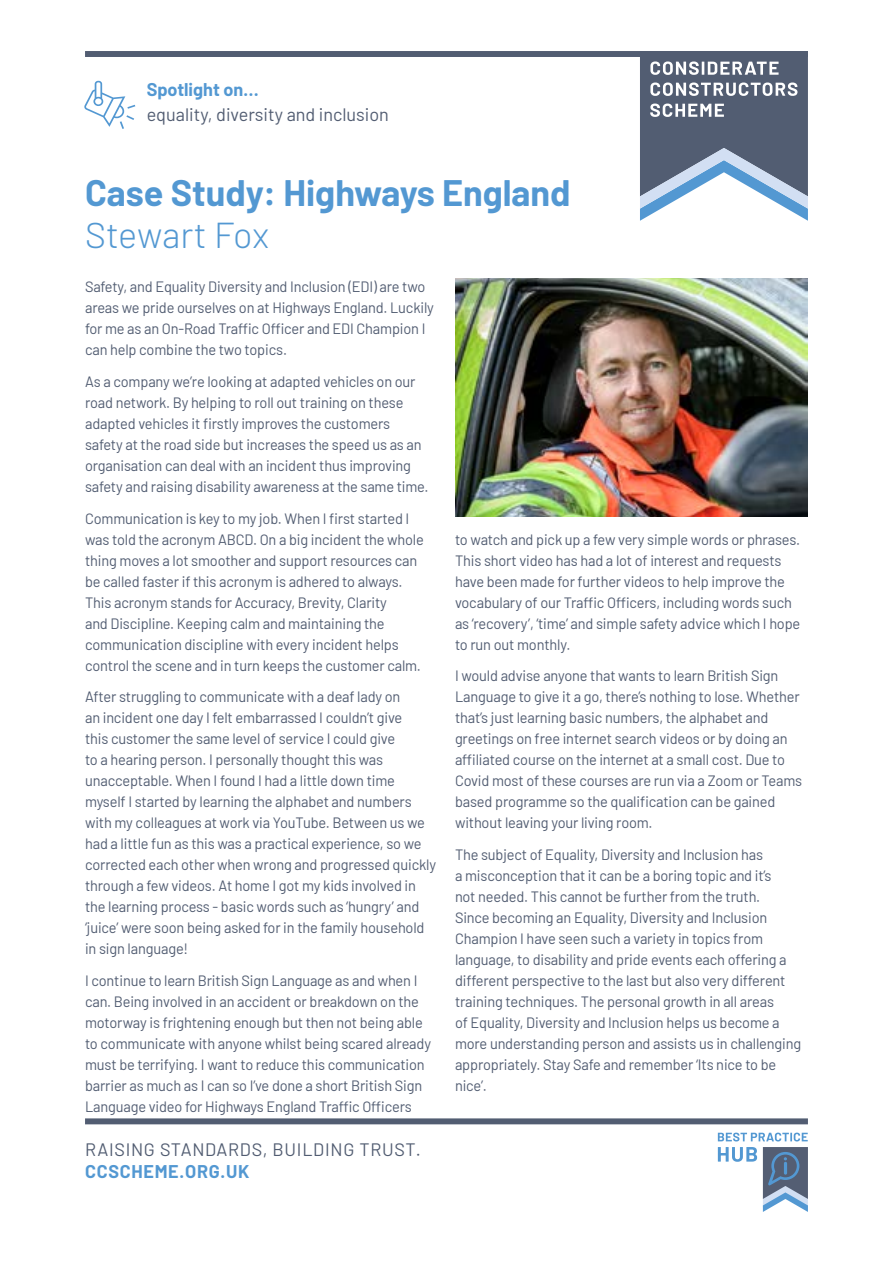
<style>
.page{position:relative;width:893px;height:1263px;background:#fff}
.page>*{position:absolute;margin:0;border:0;box-sizing:border-box;transform-origin:0 0}
.t1{font:700 36px "Barlow";color:#5398d2}
.t2{font:300 36px "Barlow";letter-spacing:-.005em;color:#5398d2}
.t3{font:18px "Barlow";letter-spacing:.04em;color:#525d72}
.t4{font:18px "Barlow";color:#525d72}
.t5{font:700 18px "Barlow";letter-spacing:.04em;color:#5398d2}
.t6{font:700 18px "Barlow";color:#5398d2}
.t7{font:15px/21px "Barlow";letter-spacing:-.01em;color:#525d72}
</style>
<div class="page">
<div style="left:85px;top:51px;width:723px;height:6px;background:#525d72"></div>
<svg style="left:640px;top:57px;width:168px;height:164px"></svg>
<img style="left:455px;top:278px;width:353px;height:238px">
<svg style="left:84px;top:81px;width:51px;height:48px"></svg>
<div style="left:85px;top:1118px;width:723px;height:6px;background:#525d72"></div>
<svg style="left:718px;top:1147px;width:39px;height:15px"></svg>
<svg style="left:718px;top:1132px;width:90px;height:9px"></svg>
<svg style="left:763px;top:1147px;width:45px;height:65px;background:#7187a1"></svg>
<p class="t6" style="left:147px;top:76px;width:113px">Spotlight on…</p>
<p class="t4" style="left:147px;top:102px;width:244px">equality, diversity and inclusion</p>
<h1 class="t1" style="left:85px;top:166px;width:487px">Case Study: Highways England</h1>
<h1 class="t2" style="left:85px;top:209px;width:185px">Stewart Fox</h1>
<p class="t7" style="left:85px;top:275px;width:350px">Safety, and Equality Diversity and Inclusion (EDI) are two areas we pride ourselves on at Highways England. Luckily for me as an On-Road Traffic Officer and EDI Champion I can help combine the two topics.</p>
<p class="t7" style="left:85px;top:370px;width:345px">As a company we’re looking at adapted vehicles on our road network. By helping to roll out training on these adapted vehicles it firstly improves the customers safety at the road side but increases the speed us as an organisation can deal with an incident thus improving safety and raising disability awareness at the same time.</p>
<p class="t7" style="left:85px;top:506px;width:340px">Communication is key to my job. When I first started I was told the acronym ABCD. On a big incident the whole thing moves a lot smoother and support resources can be called faster if this acronym is adhered to always.<br>This acronym stands for Accuracy, Brevity, Clarity<br>and Discipline. Keeping calm and maintaining the communication discipline with every incident helps control the scene and in turn keeps the customer calm.</p>
<p class="t7" style="left:85px;top:685px;width:353px">After struggling to communicate with a deaf lady on<br>an incident one day I felt embarrassed I couldn’t give<br>this customer the same level of service I could give<br>to a hearing person. I personally thought this was unacceptable. When I found I had a little down time myself I started by learning the alphabet and numbers with my colleagues at work via YouTube. Between us we had a little fun as this was a practical experience, so we corrected each other when wrong and progressed quickly through a few videos. At home I got my kids involved in the learning process - basic words such as ‘hungry’ and ‘juice’ were soon being asked for in the family household in sign language!</p>
<p class="t7" style="left:85px;top:968px;width:347px">I continue to learn British Sign Language as and when I can. Being involved in an accident or breakdown on the motorway is frightening enough but then not being able to communicate with anyone whilst being scared already must be terrifying. I want to reduce this communication barrier as much as I can so I’ve done a short British Sign Language video for Highways England Traffic Officers</p>
<p class="t3" style="left:85px;top:1136px;width:337px">RAISING STANDARDS, BUILDING TRUST.</p>
<p class="t5" style="left:85px;top:1158px;width:166px">CCSCHEME.ORG.UK</p>
<p class="t7" style="left:455px;top:527px;width:347px">to watch and pick up a few very simple words or phrases.<br>This short video has had a lot of interest and requests have been made for further videos to help improve the vocabulary of our Traffic Officers, including words such as ‘recovery’, ‘time’ and simple safety advice which I hope to run out monthly.</p>
<p class="t7" style="left:455px;top:664px;width:349px">I would advise anyone that wants to learn British Sign Language to give it a go, there’s nothing to lose. Whether that’s just learning basic numbers, the alphabet and greetings on free internet search videos or by doing an affiliated course on the internet at a small cost. Due to Covid most of these courses are run via a Zoom or Teams based programme so the qualification can be gained without leaving your living room.</p>
<p class="t7" style="left:455px;top:842px;width:348px">The subject of Equality, Diversity and Inclusion has<br>a misconception that it can be a boring topic and it’s<br>not needed. This cannot be further from the truth.<br>Since becoming an Equality, Diversity and Inclusion Champion I have seen such a variety in topics from language, to disability and pride events each offering a different perspective to the last but also very different training techniques. The personal growth in all areas<br>of Equality, Diversity and Inclusion helps us become a more understanding person and assists us in challenging appropriately. Stay Safe and remember ‘Its nice to be nice’.</p>
</div>
